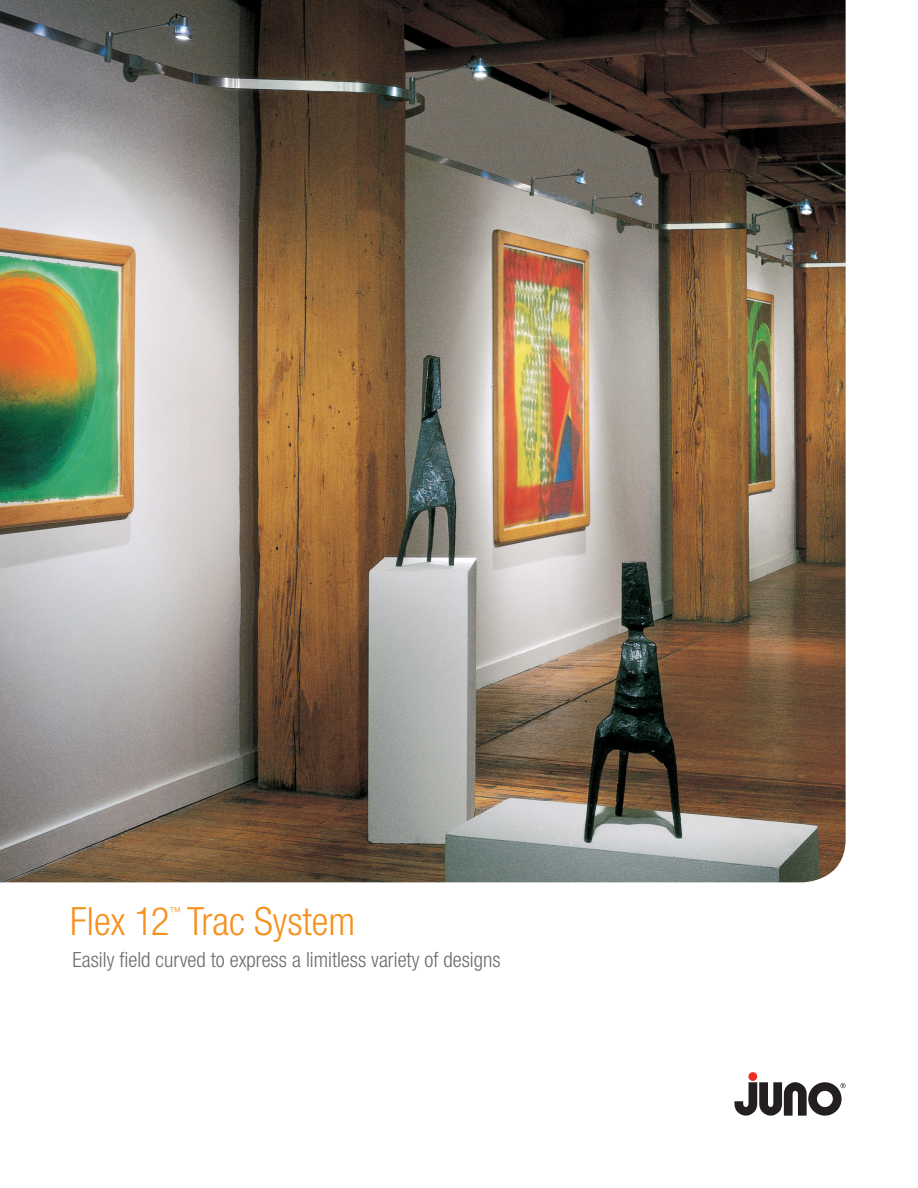
<style>
.page{position:relative;width:918px;height:1188px;background:#fff}
.page>*{position:absolute;margin:0;border:0;box-sizing:border-box;transform-origin:0 0}
.t1{font:300 condensed 39px "Helvetica Neue LT Std";color:#f6911e}
.t2{font:300 condensed 21px "Helvetica Neue LT Std";color:#6c6d70}
.t3{font:300 condensed 12.3px "Helvetica Neue LT Std";color:#f6911e}
</style>
<div class="page">
<div style="left:748px;top:1072px;width:9px;height:9px;background:#ee2e22;border-radius:50%"></div>
<svg style="left:734px;top:1080px;width:112px;height:36px"></svg>
<img style="left:0;top:0;width:846px;height:882px">
<h1 class="t1" style="left:70px;top:899px;width:101px">Flex 12</h1>
<p class="t3" style="left:170px;top:905px;width:14px">™</p>
<h1 class="t1" style="left:187px;top:899px;width:170px">Trac System</h1>
<p class="t2" style="left:73px;top:948px;width:430px">Easily field curved to express a limitless variety of designs</p>
</div>
